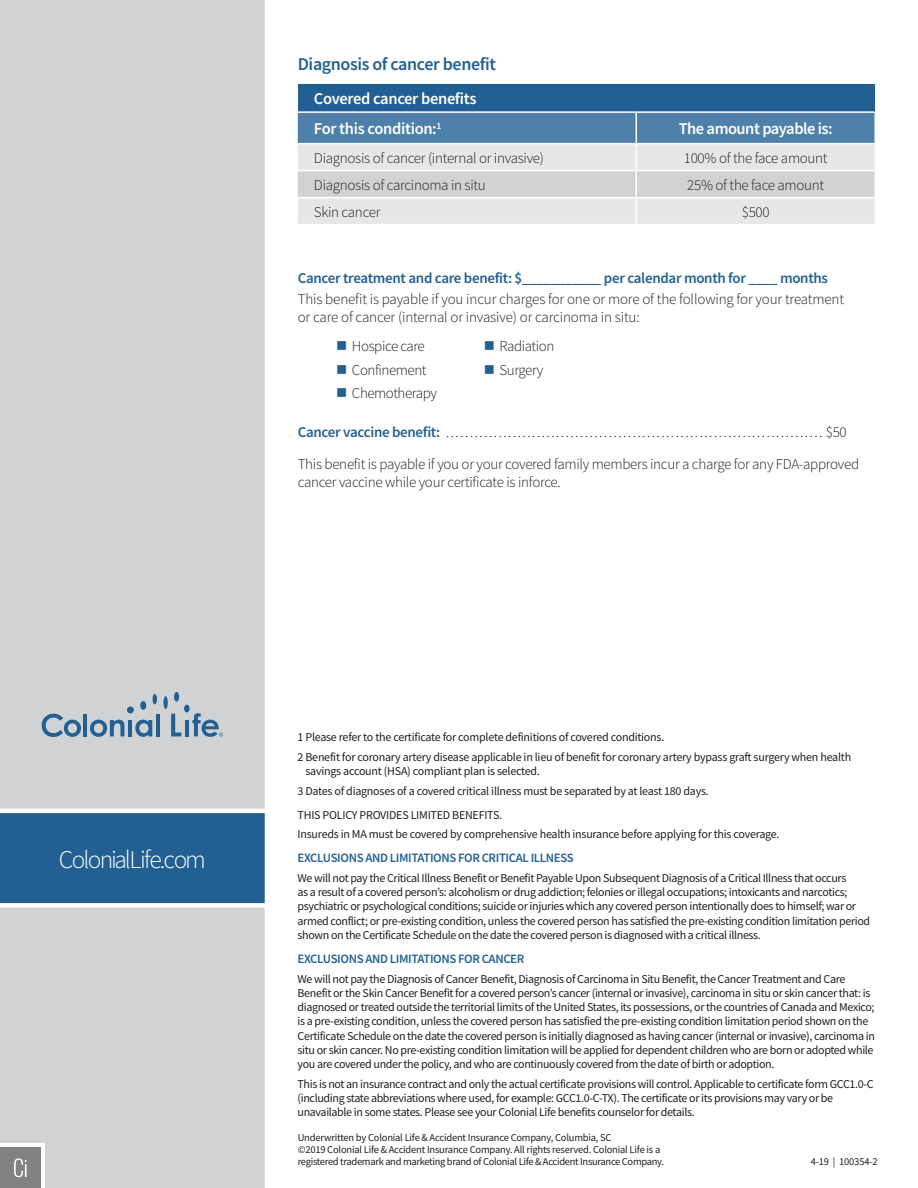
<style>
.page{position:relative;width:918px;height:1188px;background:#fff}
.page>*{position:absolute;margin:0;border:0;box-sizing:border-box;transform-origin:0 0}
.t1{font:300 25.5px "Source Sans Pro";letter-spacing:-.07em;color:#fff}
.t2{font:600 18px "Source Sans Pro";letter-spacing:-.02em;color:#226093}
.t3{font:600 16.5px/30px "Source Sans Pro";letter-spacing:-.025em;color:#fff}
.t4{font:300 15px/23.4px "Source Sans Pro";letter-spacing:-.02em;color:#221e1f}
.t5{font:600 15px "Source Sans Pro";letter-spacing:-.02em;color:#226093}
.t6{font:600 12.75px "Source Sans Pro";letter-spacing:-.03em;color:#226093}
.t7{font:12px/14.2px "Source Sans Pro";letter-spacing:-.03em;color:#221e1f}
.t8{font:10.5px/12px "Source Sans Pro";letter-spacing:-.02em;color:#221e1f}
.s1{font-weight:600;color:#226093}
</style>
<div class="page">
<div style="left:0;top:0;width:266px;height:1188px;background:#d1d2d4"></div>
<div style="left:0;top:811px;width:265px;height:94px;background:#226093"></div>
<div style="left:0;top:903px;width:270px;height:5px;background:#fff"></div>
<hr style="left:0;top:809px;width:270px;height:4px;background:#fff">
<hr style="left:265px;top:0;width:4px;height:1188px;background:#fff">
<div style="left:0;top:1143px;width:45px;height:45px;background:#fff"></div>
<div style="left:0;top:1148px;width:41px;height:40px;background:#808284"></div>
<svg style="left:14px;top:1158px;width:13px;height:19px"></svg>
<div style="left:298px;top:84px;width:576px;height:28px;background:#226093"></div>
<hr style="left:298px;top:111px;width:338px;height:2px;background:#fff">
<hr style="left:636px;top:111px;width:238px;height:2px;background:#fff">
<svg style="left:298px;top:112px;width:576px;height:112px;background:#b9c7d3"></svg>
<svg style="left:42px;top:714px;width:39px;height:23px"></svg>
<hr style="left:84px;top:714px;width:3px;height:22px;background:#226093">
<svg style="left:90px;top:720px;width:34px;height:17px"></svg>
<hr style="left:128px;top:720px;width:4px;height:16px;background:#226093">
<svg style="left:135px;top:720px;width:17px;height:17px"></svg>
<hr style="left:156px;top:714px;width:4px;height:22px;background:#226093">
<svg style="left:171px;top:714px;width:10px;height:22px"></svg>
<div style="left:184px;top:705px;width:6px;height:7px;background:#226093;border-radius:50%"></div>
<div style="left:163px;top:696px;width:5px;height:13px;background:#226093;border-radius:50%"></div>
<div style="left:127px;top:707px;width:7px;height:6px;background:#226093;border-radius:50%"></div>
<div style="left:140px;top:701px;width:6px;height:9px;background:#226093;border-radius:50%"></div>
<div style="left:174px;top:692px;width:5px;height:10px;background:#226093;border-radius:50%"></div>
<svg style="left:153px;top:694px;width:4px;height:10px"></svg>
<hr style="left:185px;top:720px;width:4px;height:16px;background:#226093">
<svg style="left:192px;top:713px;width:31px;height:24px"></svg>
<h2 class="t2" style="left:298px;top:56px;width:200px">Diagnosis of cancer benefit</h2>
<h3 class="t3" style="left:314px;top:85px;width:164px">Covered cancer benefits<br>For this condition:<sup>1</sup></h3>
<h3 class="t3" style="left:679px;top:115px;width:156px">The amount payable is:</h3>
<p class="t4" style="left:314px;top:147px;width:232px">Diagnosis of cancer (internal or invasive)</p>
<p class="t4" style="left:684px;top:147px;width:145px">100% of the face amount</p>
<p class="t4" style="left:314px;top:174px;width:173px">Diagnosis of carcinoma in situ</p>
<p class="t4" style="left:687px;top:174px;width:138px">25% of the face amount</p>
<p class="t4" style="left:314px;top:201px;width:68px">Skin cancer</p>
<p class="t4" style="left:742px;top:201px;width:29px">$500</p>
<p class="t5" style="left:298px;top:272px;width:532px">Cancer treatment and care benefit: $___________ per calendar month for ____ months</p>
<p class="t4" style="left:298px;top:291px;width:548px;line-height:18px">This benefit is payable if you incur charges for one or more of the following for your treatment or care of cancer (internal or invasive) or carcinoma in situ:</p>
<p class="t4" style="left:352px;top:336px;width:87px">Hospice care<br>Confinement<br>Chemotherapy</p>
<p class="t4" style="left:500px;top:336px;width:56px">Radiation<br>Surgery</p>
<p class="t4" style="left:298px;top:417px;width:563px;line-height:31.5px"><span class="s1">Cancer vaccine benefit:</span> ............................................................................... $50<br>This benefit is payable if you or your covered family members incur a charge for any FDA-approved</p>
<p class="t4" style="left:298px;top:471px;width:265px">cancer vaccine while your certificate is inforce.</p>
<h1 class="t1" style="left:59px;top:848px;width:149px">ColonialLife.com</h1>
<p class="t7" style="left:298px;top:728px;width:555px;line-height:19.6px">1 Please refer to the certificate for complete definitions of covered conditions.<br>2 Benefit for coronary artery disease applicable in lieu of benefit for coronary artery bypass graft surgery when health</p>
<p class="t7" style="left:298px;top:762px;width:413px;line-height:19.6px;text-indent:8px">savings account (HSA) compliant plan is selected.<br>3 Dates of diagnoses of a covered critical illness must be separated by at least 180 days.</p>
<p class="t7" style="left:298px;top:806px;width:483px;line-height:19.6px">THIS POLICY PROVIDES LIMITED BENEFITS.<br>Insureds in MA must be covered by comprehensive health insurance before applying for this coverage.</p>
<p class="t6" style="left:298px;top:853px;width:278px">EXCLUSIONS AND LIMITATIONS FOR CRITICAL ILLNESS</p>
<p class="t7" style="left:298px;top:872px;width:574px">We will not pay the Critical Illness Benefit or Benefit Payable Upon Subsequent Diagnosis of a Critical Illness that occurs<br>as a result of a covered person’s: alcoholism or drug addiction; felonies or illegal occupations; intoxicants and narcotics; psychiatric or psychological conditions; suicide or injuries which any covered person intentionally does to himself; war or armed conflict; or pre-existing condition, unless the covered person has satisfied the pre-existing condition limitation period shown on the Certificate Schedule on the date the covered person is diagnosed with a critical illness.</p>
<p class="t6" style="left:298px;top:953px;width:228px">EXCLUSIONS AND LIMITATIONS FOR CANCER</p>
<p class="t7" style="left:298px;top:972px;width:579px">We will not pay the Diagnosis of Cancer Benefit, Diagnosis of Carcinoma in Situ Benefit, the Cancer Treatment and Care Benefit or the Skin Cancer Benefit for a covered person’s cancer (internal or invasive), carcinoma in situ or skin cancer that: is diagnosed or treated outside the territorial limits of the United States, its possessions, or the countries of Canada and Mexico; is a pre-existing condition, unless the covered person has satisfied the pre-existing condition limitation period shown on the Certificate Schedule on the date the covered person is initially diagnosed as having cancer (internal or invasive), carcinoma in situ or skin cancer. No pre-existing condition limitation will be applied for dependent children who are born or adopted while you are covered under the policy, and who are continuously covered from the date of birth or adoption.</p>
<p class="t7" style="left:298px;top:1078px;width:577px">This is not an insurance contract and only the actual certificate provisions will control. Applicable to certificate form GCC1.0-C (including state abbreviations where used, for example: GCC1.0-C-TX). The certificate or its provisions may vary or be unavailable in some states. Please see your Colonial Life benefits counselor for details.</p>
<p class="t8" style="left:811px;top:1156px;width:69px">4-19 | 100354-2</p>
<p class="t8" style="left:298px;top:1132px;width:368px">Underwritten by Colonial Life &amp; Accident Insurance Company, Columbia, SC<br>©2019 Colonial Life &amp; Accident Insurance Company. All rights reserved. Colonial Life is a registered trademark and marketing brand of Colonial Life &amp; Accident Insurance Company.</p>
</div>
